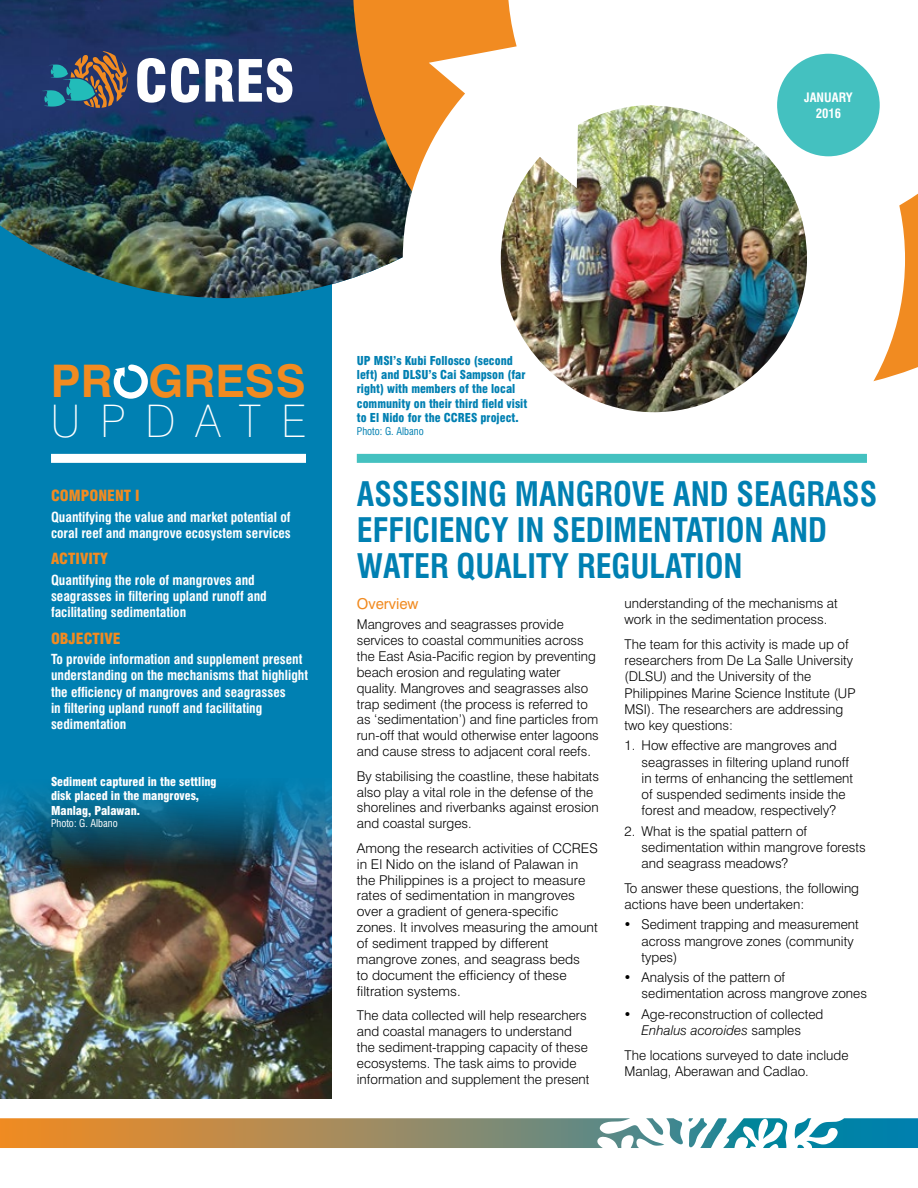
<style>
.page{position:relative;width:918px;height:1188px;background:#fff}
.page>*{position:absolute;margin:0;border:0;box-sizing:border-box;transform-origin:0 0}
.t1{font:700 45px "Swiss 721 BT";color:#f18b21}
.t2{font:100 45px "Swiss 721 BT";letter-spacing:.46em;color:#fff}
.t3{font:700 condensed 33px/36px "Swiss 721 BT";color:#0080b2}
.t4{font:900 condensed 15px "Swiss 721 BT";color:#f18b21}
.t5{font:15px "Swiss 721 BT";color:#f18b21}
.t6{font:300 13.5px/15.9px "Swiss 721 BT";color:#000}
.t7{font:700 condensed 13.5px/16.2px "Swiss 721 BT";color:#fff}
.t8{font:700 condensed 12.75px/15.1px "Swiss 721 BT";color:#fff;text-align:center}
.t9{font:900 condensed 12px/14.4px "Swiss 721 BT";color:#0080b2}
.t10{font:900 condensed 12px/14.4px "Swiss 721 BT";color:#fff}
.t11{font:condensed 10.5px "Swiss 721 BT";color:#0080b2}
.t12{font:condensed 10.5px "Swiss 721 BT";color:#fff}
.s1{font-style:italic}
</style>
<div class="page">
<svg style="left:0;top:1118px;width:918px;height:30px;background:#9c9b7d"></svg>
<div style="left:0;top:201px;width:332px;height:320px;background:#0080b2"></div>
<img style="left:0;top:0;width:275px;height:298px">
<img style="left:275px;top:0;width:643px;height:463px">
<svg style="left:113px;top:364px;width:35px;height:35px"></svg>
<svg style="left:137px;top:58px;width:155px;height:45px"></svg>
<svg style="left:42px;top:51px;width:86px;height:57px;background:#516168"></svg>
<img style="left:400px;top:5px;width:508px;height:458px">
<div style="left:775px;top:51px;width:107px;height:108px;background:#44c1c0;border-radius:50%"></div>
<div style="left:773px;top:49px;width:111px;height:112px;border:4px solid #fff;border-radius:50%"></div>
<div style="left:51px;top:442px;width:255px;height:8px;background:#0080b2"></div>
<div style="left:357px;top:454px;width:510px;height:9px;background:#44c1c0"></div>
<div style="left:51px;top:454px;width:255px;height:9px;background:#fff"></div>
<div style="left:0;top:469px;width:332px;height:630px;background:#0080b2"></div>
<img style="left:0;top:788px;width:332px;height:311px">
<p class="t8" style="left:804px;top:90px;width:50px">JANUARY<br>2016</p>
<h1 class="t1" style="left:51px;top:354px;width:256px">PR GRESS</h1>
<h1 class="t2" style="left:51px;top:393px;width:257px">UPDATE</h1>
<p class="t4" style="left:51px;top:487px;width:90px">COMPONENT I</p>
<p class="t7" style="left:51px;top:509px;width:241px">Quantifying the value and market potential of coral reef and mangrove ecosystem services</p>
<p class="t4" style="left:51px;top:550px;width:58px">ACTIVITY</p>
<p class="t7" style="left:51px;top:572px;width:217px">Quantifying the role of mangroves and seagrasses in filtering upland runoff and facilitating sedimentation</p>
<p class="t4" style="left:51px;top:629px;width:71px">OBJECTIVE</p>
<p class="t7" style="left:51px;top:651px;width:259px">To provide information and supplement present understanding on the mechanisms that highlight the efficiency of mangroves and seagrasses<br>in filtering upland runoff and facilitating sedimentation</p>
<p class="t10" style="left:51px;top:774px;width:167px">Sediment captured in the settling disk placed in the mangroves,<br>Manlag, Palawan.</p>
<p class="t12" style="left:51px;top:817px;width:68px">Photo: G. Albano</p>
<p class="t9" style="left:357px;top:353px;width:172px">UP MSI’s Kubi Follosco (second left) and DLSU’s Cai Sampson (far right) with members of the local community on their third field visit to El Nido for the CCRES project.</p>
<p class="t11" style="left:357px;top:425px;width:68px">Photo: G. Albano</p>
<h2 class="t3" style="left:357px;top:476px;width:522px">ASSESSING MANGROVE AND SEAGRASS<br>EFFICIENCY IN SEDIMENTATION AND<br>WATER QUALITY REGULATION</h2>
<p class="t6" style="left:625px;top:595px;width:215px">understanding of the mechanisms at work in the sedimentation process.</p>
<p class="t6" style="left:625px;top:636px;width:232px">The team for this activity is made up of researchers from De La Salle University (DLSU) and the University of the Philippines Marine Science Institute (UP MSI). The researchers are addressing two key questions:</p>
<p class="t6" style="left:642px;top:737px;width:213px;text-indent:-17px">1. How effective are mangroves and seagrasses in filtering upland runoff in terms of enhancing the settlement of suspended sediments inside the forest and meadow, respectively?</p>
<p class="t6" style="left:642px;top:823px;width:226px;text-indent:-17px">2. What is the spatial pattern of sedimentation within mangrove forests and seagrass meadows?</p>
<p class="t6" style="left:625px;top:880px;width:236px">To answer these questions, the following actions have been undertaken:</p>
<p class="t6" style="left:642px;top:916px;width:219px">Sediment trapping and measurement across mangrove zones (community types)</p>
<p class="t6" style="left:642px;top:969px;width:227px">Analysis of the pattern of sedimentation across mangrove zones</p>
<p class="t6" style="left:642px;top:1006px;width:183px">Age-reconstruction of collected<br><span class="s1">Enhalus acoroides</span> samples</p>
<p class="t6" style="left:625px;top:1047px;width:225px">The locations surveyed to date include<br>Manlag, Aberawan and Cadlao.</p>
<p class="t5" style="left:357px;top:594px;width:63px">Overview</p>
<p class="t6" style="left:357px;top:616px;width:243px">Mangroves and seagrasses provide services to coastal communities across the East Asia-Pacific region by preventing beach erosion and regulating water quality. Mangroves and seagrasses also trap sediment (the process is referred to as ‘sedimentation’) and fine particles from run-off that would otherwise enter lagoons and cause stress to adjacent coral reefs.</p>
<p class="t6" style="left:357px;top:768px;width:244px">By stabilising the coastline, these habitats also play a vital role in the defense of the shorelines and riverbanks against erosion and coastal surges.</p>
<p class="t6" style="left:357px;top:840px;width:242px">Among the research activities of CCRES in El Nido on the island of Palawan in the Philippines is a project to measure rates of sedimentation in mangroves over a gradient of genera-specific zones. It involves measuring the amount of sediment trapped by different mangrove zones, and seagrass beds<br>to document the efficiency of these filtration systems.</p>
<p class="t6" style="left:357px;top:1007px;width:234px">The data collected will help researchers and coastal managers to understand the sediment-trapping capacity of these ecosystems. The task aims to provide information and supplement the present</p>
</div>
